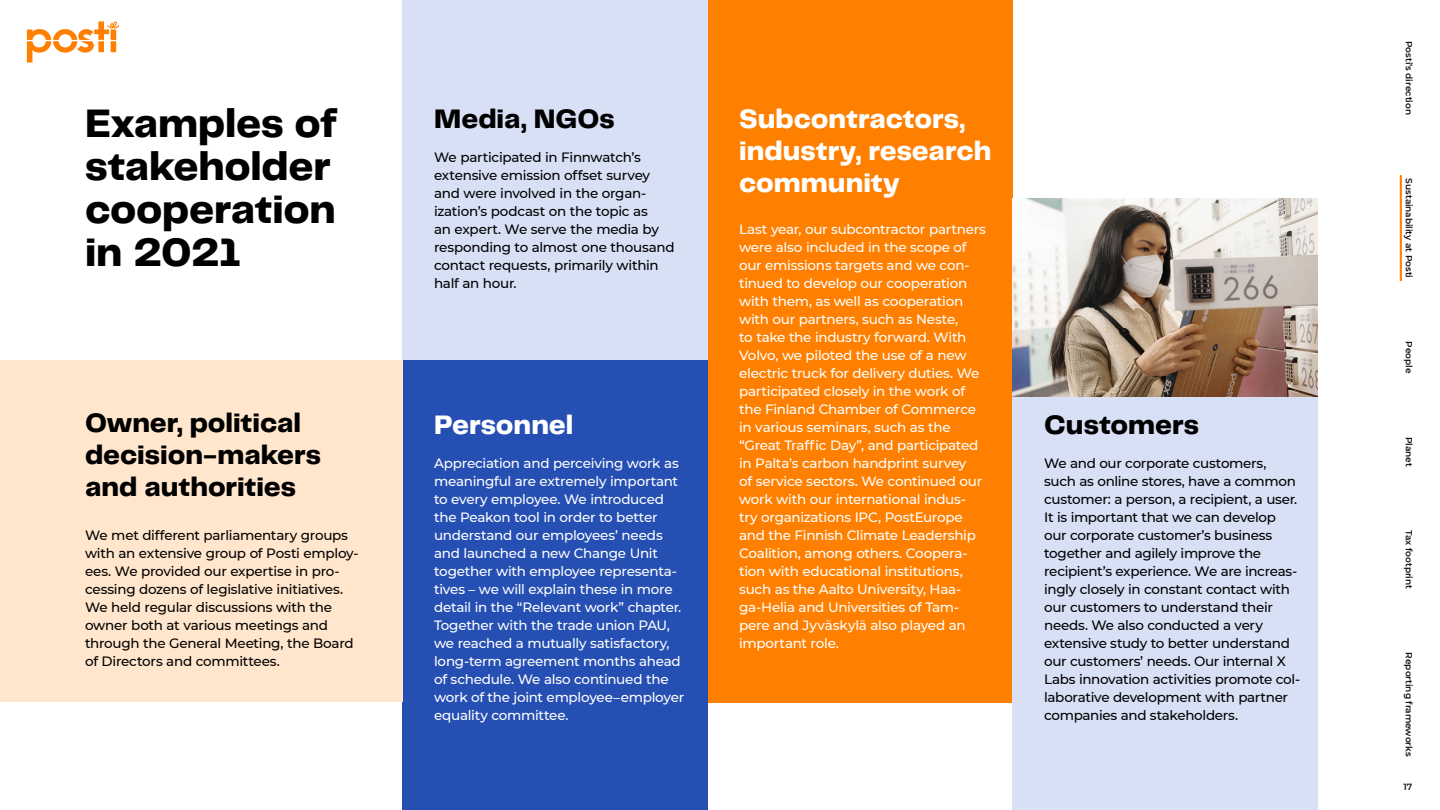
<style>
.page{position:relative;width:1440px;height:810px;background:#fff}
.page>*{position:absolute;margin:0;border:0;box-sizing:border-box;transform-origin:0 0}
.t1{font:800 41.25px/42.8px "Telegraf";letter-spacing:-.005em;color:#000}
.t2{font:800 27.75px/32.2px "Telegraf";color:#000}
.t3{font:800 27.75px/32.2px "Telegraf";color:#fff}
.t4{font:500 13.5px/18px "Montserrat";letter-spacing:-.02em;color:#fff}
.t5{font:500 13.5px/18px "Montserrat";letter-spacing:-.02em;color:#000}
.t6{font:600 9px "Montserrat";letter-spacing:-.01em;color:#131213}
</style>
<div class="page">
<svg style="left:27px;top:21px;width:92px;height:42px"></svg>
<div style="left:707px;top:0;width:305px;height:702px;background:#ff8000"></div>
<div style="left:402px;top:0;width:305px;height:360px;background:#d8e0f6"></div>
<div style="left:1012px;top:243px;width:305px;height:567px;background:#d8e0f6"></div>
<div style="left:402px;top:360px;width:305px;height:450px;background:#264fb3"></div>
<div style="left:0;top:360px;width:402px;height:342px;background:#ffe6cc"></div>
<img style="left:1012px;top:198px;width:305px;height:198px">
<hr style="left:1400px;top:175px;width:2px;height:106px;background:#ff8000">
<h1 class="t1" style="left:85px;top:103px;width:254px">Examples of stakeholder cooperation in 2021</h1>
<h2 class="t2" style="left:85px;top:407px;width:237px">Owner, political decision-makers and authorities</h2>
<p class="t5" style="left:85px;top:526px;width:275px">We met different parliamentary groups with an extensive group of Posti employ&shy;ees. We provided our expertise in pro&shy;cessing dozens of legislative initiatives.<br>We held regular discussions with the owner both at various meetings and through the General Meeting, the Board of Directors and committees.</p>
<h2 class="t2" style="left:434px;top:103px;width:182px">Media, NGOs</h2>
<p class="t5" style="left:434px;top:148px;width:242px">We participated in Finnwatch’s extensive emission offset survey and were involved in the organ&shy;ization’s podcast on the topic as<br>an expert. We serve the media by responding to almost one thousand contact requests, primarily within half an hour.</p>
<h2 class="t3" style="left:434px;top:409px;width:141px">Personnel</h2>
<p class="t4" style="left:434px;top:454px;width:252px">Appreciation and perceiving work as meaningful are extremely important to every employee. We introduced the Peakon tool in order to better understand our employees’ needs and launched a new Change Unit together with employee representa&shy;tives – we will explain these in more detail in the “Relevant work” chapter.<br>Together with the trade union PAU, we reached a mutually satisfactory, long-term agreement months ahead of schedule. We also continued the work of the joint employee–employer equality committee.</p>
<h2 class="t3" style="left:739px;top:103px;width:254px">Subcontractors, industry, research community</h2>
<p class="t4" style="left:739px;top:220px;width:248px">Last year, our subcontractor partners were also included in the scope of our emissions targets and we con&shy;tinued to develop our cooperation with them, as well as cooperation with our partners, such as Neste,<br>to take the industry forward. With Volvo, we piloted the use of a new electric truck for delivery duties. We participated closely in the work of the Finland Chamber of Commerce in various seminars, such as the “Great Traffic Day”, and participated in Palta’s carbon handprint survey<br>of service sectors. We continued our work with our international indus&shy;try organizations IPC, PostEurope and the Finnish Climate Leadership Coalition, among others. Coopera&shy;tion with educational institutions, such as the Aalto University, Haa&shy;ga-Helia and Universities of Tam&shy;pere and Jyväskylä also played an important role.</p>
<h2 class="t2" style="left:1044px;top:409px;width:156px">Customers</h2>
<p class="t5" style="left:1044px;top:454px;width:258px">We and our corporate customers, such as online stores, have a common customer: a person, a recipient, a user.<br>It is important that we can develop our corporate customer’s business together and agilely improve the recipient’s experience. We are increas&shy;ingly closely in constant contact with our customers to understand their needs. We also conducted a very extensive study to better understand our customers’ needs. Our internal X Labs innovation activities promote col&shy;laborative development with partner companies and stakeholders.</p>
<p class="t6" style="left:1415px;top:41px;width:75px;rotate:90deg">Posti’s direction</p>
<p class="t6" style="left:1415px;top:178px;width:101px;rotate:90deg">Sustainability at Posti</p>
<p class="t6" style="left:1415px;top:341px;width:34px;rotate:90deg">People</p>
<p class="t6" style="left:1415px;top:437px;width:31px;rotate:90deg">Planet</p>
<p class="t6" style="left:1415px;top:530px;width:60px;rotate:90deg">Tax footprint</p>
<p class="t6" style="left:1415px;top:652px;width:106px;rotate:90deg">Reporting frameworks</p>
<p class="t6" style="left:1403px;top:780px;width:10px">17</p>
</div>
